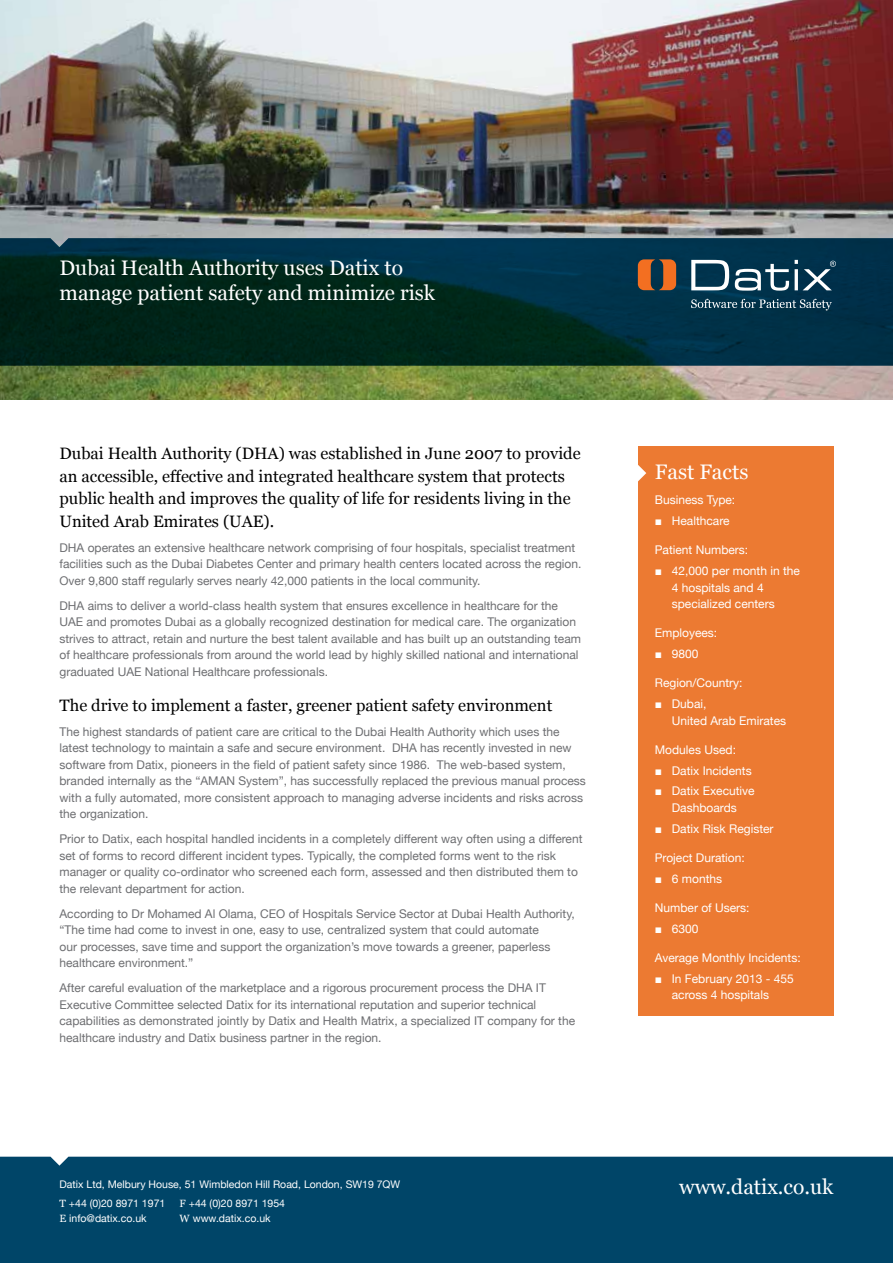
<style>
.page{position:relative;width:893px;height:1263px;background:#fff}
.page>*{position:absolute;margin:0;border:0;box-sizing:border-box;transform-origin:0 0}
.t1{font:21px/25.2px "Georgia";color:#fff}
.t2{font:16.5px/22.5px "Georgia";color:#000}
.t3{font:12px/16.5px "Helvetica Neue";color:#6d6e71}
.t4{font:12px/16.5px "Helvetica Neue";color:#fff}
.t5{font:10.5px/19.2px "Helvetica Neue";color:#fff}
.s1{font-family:"Georgia"}
.s2{font-family:"Arial"}
</style>
<div class="page">
<img style="left:0;top:0;width:893px;height:400px">
<svg style="left:0;top:238px;width:893px;height:128px;background:#002c30"></svg>
<div style="left:0;top:1157px;width:893px;height:106px;background:#004568"></div>
<svg style="left:691px;top:260px;width:38px;height:30px"></svg>
<svg style="left:735px;top:264px;width:54px;height:27px"></svg>
<svg style="left:795px;top:260px;width:41px;height:30px"></svg>
<svg style="left:638px;top:259px;width:38px;height:31px"></svg>
<svg style="left:691px;top:299px;width:141px;height:11px;background:#365c6f"></svg>
<div style="left:638px;top:446px;width:195px;height:570px;background:#ec7a32"></div>
<svg style="left:638px;top:465px;width:8px;height:17px"></svg>
<h1 class="t1" style="left:60px;top:255px;width:377px">Dubai Health Authority uses Datix to manage patient safety and minimize risk</h1>
<p class="t2" style="left:60px;top:442px;width:523px">Dubai Health Authority (DHA) was established in June 2007 to provide an accessible, effective and integrated healthcare system that protects public health and improves the quality of life for residents living in the United Arab Emirates (UAE).</p>
<p class="t3" style="left:60px;top:540px;width:523px">DHA operates an extensive healthcare network comprising of four hospitals, specialist treatment facilities such as the Dubai Diabetes Center and primary health centers located across the region.<br>Over 9,800 staff regularly serves nearly 42,000 patients in the local community.</p>
<p class="t3" style="left:60px;top:598px;width:523px">DHA aims to deliver a world-class health system that ensures excellence in healthcare for the UAE and promotes Dubai as a globally recognized destination for medical care. The organization strives to attract, retain and nurture the best talent available and has built up an outstanding team of healthcare professionals from around the world lead by highly skilled national and international graduated UAE National Healthcare professionals.</p>
<h2 class="t2" style="left:60px;top:694px;width:494px">The drive to implement a faster, greener patient safety environment</h2>
<p class="t3" style="left:60px;top:724px;width:528px">The highest standards of patient care are critical to the Dubai Health Authority which uses the latest technology to maintain a safe and secure environment. DHA has recently invested in new software from Datix, pioneers in the field of patient safety since 1986. The web-based system, branded internally as the “AMAN System”, has successfully replaced the previous manual process with a fully automated, more consistent approach to managing adverse incidents and risks across the organization.</p>
<p class="t3" style="left:60px;top:831px;width:524px">Prior to Datix, each hospital handled incidents in a completely different way often using a different set of forms to record different incident types. Typically, the completed forms went to the risk manager or quality co-ordinator who screened each form, assessed and then distributed them to the relevant department for action.</p>
<p class="t3" style="left:60px;top:906px;width:517px">According to Dr Mohamed Al Olama, CEO of Hospitals Service Sector at Dubai Health Authority, “The time had come to invest in one, easy to use, centralized system that could automate<br>our processes, save time and support the organization’s move towards a greener, paperless healthcare environment.”</p>
<p class="t3" style="left:60px;top:980px;width:517px">After careful evaluation of the marketplace and a rigorous procurement process the DHA IT Executive Committee selected Datix for its international reputation and superior technical capabilities as demonstrated jointly by Datix and Health Matrix, a specialized IT company for the healthcare industry and Datix business partner in the region.</p>
<p class="t5" style="left:60px;top:1175px;width:342px">Datix Ltd, Melbury House, 51 Wimbledon Hill Road, London, SW19 7QW<br><span class="s1">T</span> +44 (0)20 8971 1971</p>
<p class="t5" style="left:180px;top:1194px;width:107px"><span class="s1">F</span> +44 (0)20 8971 1954</p>
<p class="t5" style="left:60px;top:1209px;width:89px"><span class="s1">E</span> info@datix.co.uk</p>
<p class="t5" style="left:180px;top:1209px;width:93px"><span class="s1">W</span> www.datix.co.uk</p>
<h1 class="t1" style="left:655px;top:459px;width:95px">Fast Facts</h1>
<p class="t4" style="left:655px;top:493px;width:82px">Business Type:</p>
<p class="t4" style="left:655px;top:513px;width:76px"><span class="s2">■</span> Healthcare</p>
<p class="t4" style="left:655px;top:543px;width:95px">Patient Numbers:</p>
<p class="t4" style="left:672px;top:563px;width:130px;text-indent:-17px"><span class="s2">■</span> 42,000 per month in the<br>4 hospitals and 4 specialized centers</p>
<p class="t4" style="left:655px;top:626px;width:64px">Employees:</p>
<p class="t4" style="left:655px;top:646px;width:45px"><span class="s2">■</span> 9800</p>
<p class="t4" style="left:655px;top:676px;width:89px">Region/Country:</p>
<p class="t4" style="left:672px;top:696px;width:116px;text-indent:-17px"><span class="s2">■</span> Dubai,<br>United Arab Emirates</p>
<p class="t4" style="left:655px;top:742px;width:83px">Modules Used:</p>
<p class="t4" style="left:655px;top:763px;width:98px"><span class="s2">■</span> Datix Incidents</p>
<p class="t4" style="left:655px;top:784px;width:101px;text-align:center"><span class="s2">■</span> Datix Executive<br>Dashboards</p>
<p class="t4" style="left:655px;top:821px;width:120px"><span class="s2">■</span> Datix Risk Register</p>
<p class="t4" style="left:655px;top:850px;width:92px">Project Duration:</p>
<p class="t4" style="left:655px;top:871px;width:69px"><span class="s2">■</span> 6 months</p>
<p class="t4" style="left:655px;top:900px;width:96px">Number of Users:</p>
<p class="t4" style="left:655px;top:921px;width:45px"><span class="s2">■</span> 6300</p>
<p class="t4" style="left:655px;top:950px;width:147px">Average Monthly Incidents:</p>
<p class="t4" style="left:672px;top:971px;width:124px;text-indent:-17px"><span class="s2">■</span> In February 2013 - 455 across 4 hospitals</p>
<h1 class="t1" style="left:679px;top:1174px;width:156px">www.datix.co.uk</h1>
</div>
